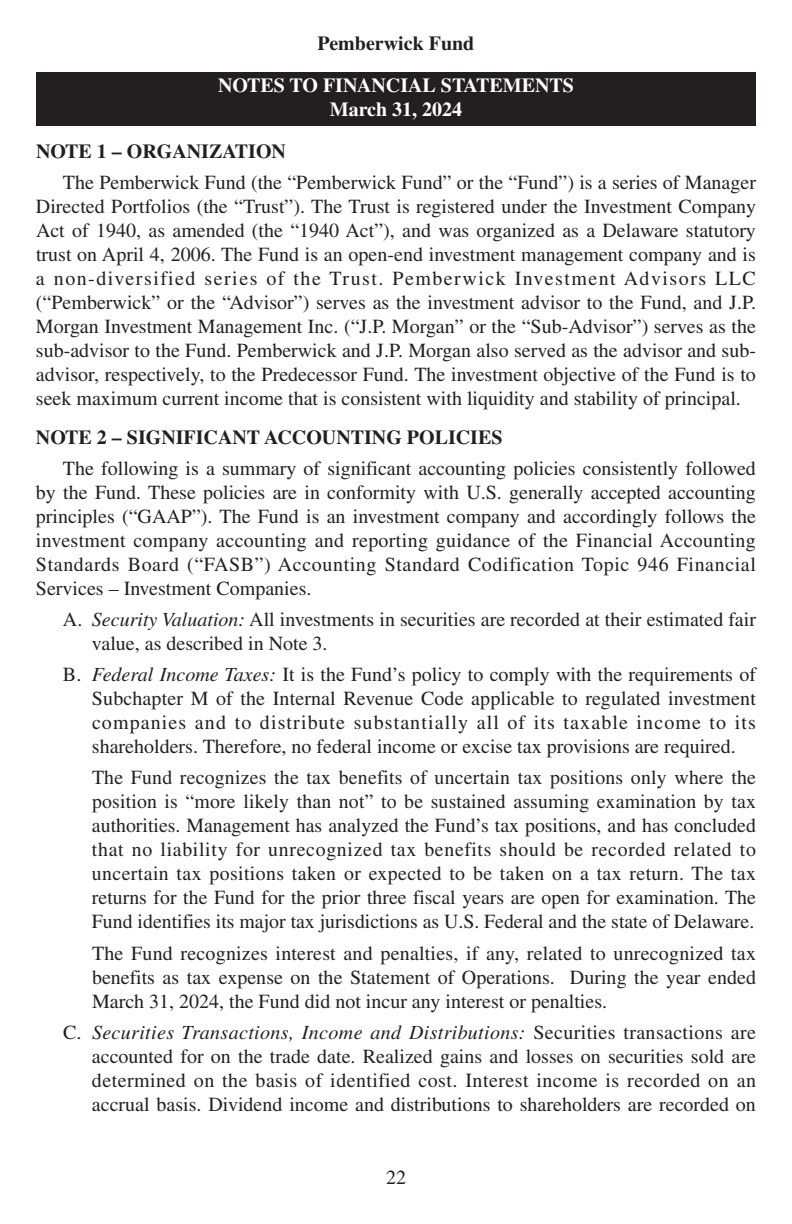
<style>
.page{position:relative;width:792px;height:1224px;background:#fff}
.page>*{position:absolute;margin:0;border:0;box-sizing:border-box;transform-origin:0 0}
.t1{font:20px/24px "Times";color:#231f20;text-align:justify}
.t2{font:700 20px "Times";color:#231f20}
.t3{font:700 20px/24px "Times";color:#fff;text-align:center}
.s1{font-style:italic}
</style>
<div class="page">
<div style="left:36px;top:72px;width:720px;height:54px;background:#231f20"></div>
<p class="t2" style="left:318px;top:36px;width:158px">Pemberwick Fund</p>
<p class="t3" style="left:218px;top:75px;width:357px">NOTES TO FINANCIAL STATEMENTS<br>March 31, 2024</p>
<p class="t2" style="left:36px;top:144px;width:252px">NOTE 1 – ORGANIZATION</p>
<p class="t1" style="left:36px;top:172px;width:722px;text-indent:27px">The Pemberwick Fund (the “Pemberwick Fund” or the “Fund”) is a series of Manager Directed Portfolios (the “Trust”). The Trust is registered under the Investment Company Act of 1940, as amended (the “1940 Act”), and was organized as a Delaware statutory trust on April 4, 2006. The Fund is an open-end investment management company and is a non-diversified series of the Trust. Pemberwick Investment Advisors LLC (“Pemberwick” or the “Advisor”) serves as the investment advisor to the Fund, and J.P.<br>Morgan Investment Management Inc. (“J.P. Morgan” or the “Sub-Advisor”) serves as the sub-advisor to the Fund. Pemberwick and J.P. Morgan also served as the advisor and sub&shy;advisor, respectively, to the Predecessor Fund. The investment objective of the Fund is to seek maximum current income that is consistent with liquidity and stability of principal.</p>
<p class="t2" style="left:36px;top:430px;width:468px">NOTE 2 – SIGNIFICANT ACCOUNTING POLICIES</p>
<p class="t1" style="left:36px;top:458px;width:722px;text-indent:27px">The following is a summary of significant accounting policies consistently followed by the Fund. These policies are in conformity with U.S. generally accepted accounting principles (“GAAP”). The Fund is an investment company and accordingly follows the investment company accounting and reporting guidance of the Financial Accounting Standards Board (“FASB”) Accounting Standard Codification Topic 946 Financial Services – Investment Companies.</p>
<p class="t1" style="left:92px;top:609px;width:665px;text-indent:-29px">A. <span class="s1">Security Valuation:</span> All investments in securities are recorded at their estimated fair value, as described in Note 3.</p>
<p class="t1" style="left:92px;top:664px;width:666px;text-indent:-29px">B. <span class="s1">Federal Income Taxes:</span> It is the Fund’s policy to comply with the requirements of Subchapter M of the Internal Revenue Code applicable to regulated investment companies and to distribute substantially all of its taxable income to its shareholders. Therefore, no federal income or excise tax provisions are required.</p>
<p class="t1" style="left:92px;top:768px;width:666px">The Fund recognizes the tax benefits of uncertain tax positions only where the position is “more likely than not” to be sustained assuming examination by tax authorities. Management has analyzed the Fund’s tax positions, and has concluded that no liability for unrecognized tax benefits should be recorded related to uncertain tax positions taken or expected to be taken on a tax return. The tax returns for the Fund for the prior three fiscal years are open for examination. The Fund identifies its major tax jurisdictions as U.S. Federal and the state of Delaware.</p>
<p class="t1" style="left:92px;top:943px;width:666px">The Fund recognizes interest and penalties, if any, related to unrecognized tax benefits as tax expense on the Statement of Operations. During the year ended March 31, 2024, the Fund did not incur any interest or penalties.</p>
<p class="t1" style="left:92px;top:1022px;width:666px;text-indent:-29px">C. <span class="s1">Securities Transactions, Income and Distributions:</span> Securities transactions are accounted for on the trade date. Realized gains and losses on securities sold are determined on the basis of identified cost. Interest income is recorded on an accrual basis. Dividend income and distributions to shareholders are recorded on</p>
<p class="t1" style="left:386px;top:1167px;width:21px">22</p>
</div>
